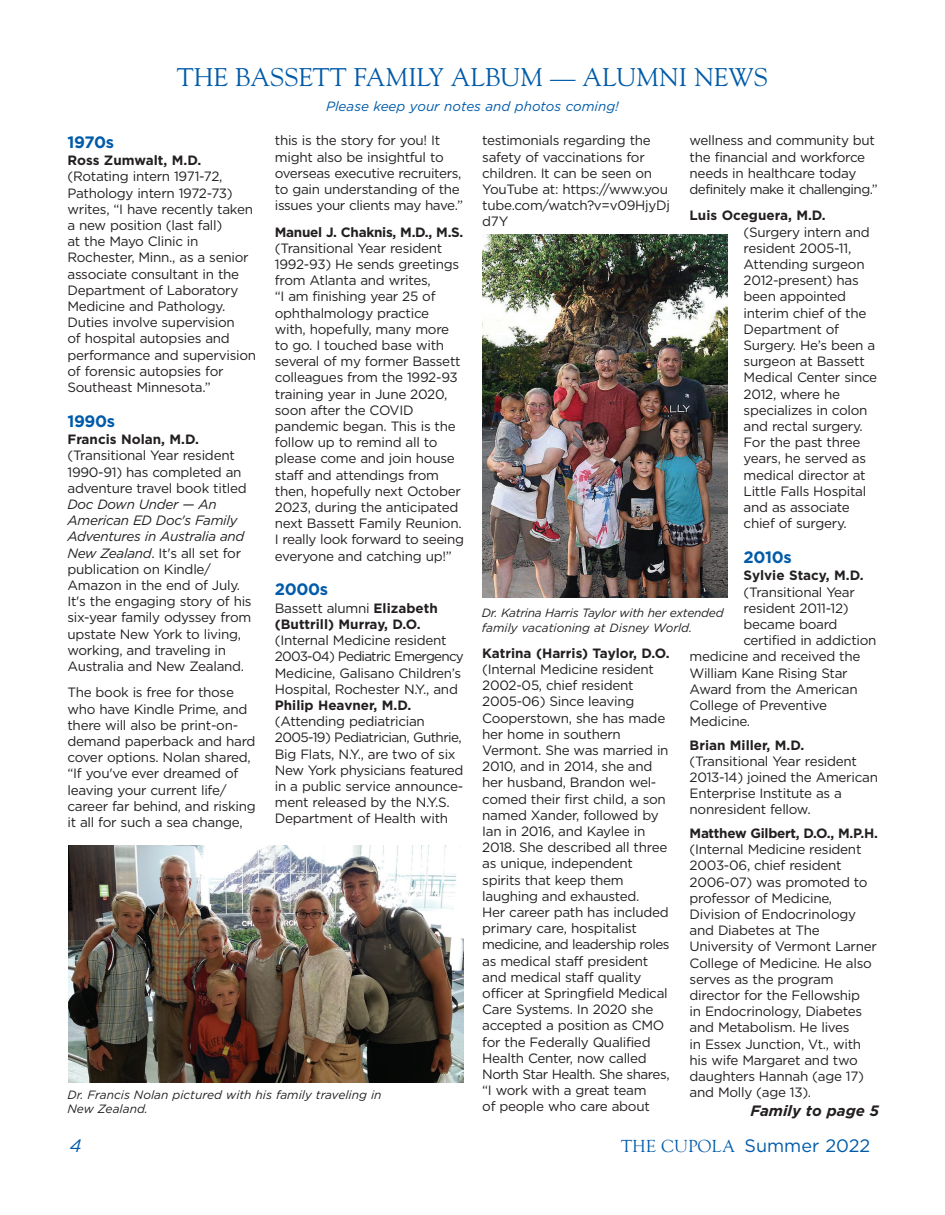
<style>
.page{position:relative;width:945px;height:1215px;background:#fff}
.page>*{position:absolute;margin:0;border:0;box-sizing:border-box;transform-origin:0 0}
.t1{font:25.5px "Goudy";color:#015ba9}
.t2{font:18px "Gotham";color:#015ba9}
.t3{font:italic 18px "Gotham";color:#015ba9}
.t4{font:700 16.5px "Gotham";letter-spacing:-.02em;color:#015ba9}
.t5{font:italic 700 15px "Gotham";color:#231f20}
.t6{font:13.5px/16.2px "Gotham";letter-spacing:-.02em;color:#231f20}
.t7{font:italic 13.5px "Gotham";color:#015ba9}
.t8{font:700 13.5px "Gotham";color:#231f20}
.t9{font:italic 12px/14.4px "Gotham";letter-spacing:-.02em;color:#231f20}
.t10{font:italic 12px/14.4px "Gotham";color:#231f20}
.s1{font-weight:700}
.s2{font-style:italic}
.s3{font-family:"Goudy Old Style T"}
</style>
<div class="page">
<img style="left:482px;top:235px;width:245px;height:362px">
<img style="left:68px;top:846px;width:396px;height:236px">
<p class="t1" style="left:177px;top:67px;width:593px">THE BASSETT FAMILY ALBUM — ALUMNI NEWS</p>
<p class="t7" style="left:326px;top:101px;width:294px">Please keep your notes and photos coming!</p>
<p class="t4" style="left:68px;top:136px;width:48px">1970s</p>
<p class="t6" style="left:68px;top:153px;width:190px"><span class="s1">Ross Zumwalt, M.D. </span>(Rotating intern 1971-72,<br>Pathology intern 1972-73) writes, “I have recently taken a new position (last fall)<br>at the Mayo Clinic in<br>Rochester, Minn., as a senior associate consultant in the<br>Department of Laboratory<br>Medicine and Pathology.<br>Duties involve supervision<br>of hospital autopsies and performance and supervision of forensic autopsies for<br>Southeast Minnesota.”</p>
<p class="t4" style="left:68px;top:415px;width:49px">1990s</p>
<p class="t6" style="left:68px;top:432px;width:186px"><span class="s1">Francis Nolan, M.D. </span>(Transitional Year resident<br>1990-91) has completed an adventure travel book titled<br><span class="s2">Doc Down Under — An<br>American ED Doc's Family<br>Adventures in Australia and<br>New Zealand</span>. It's all set for publication on Kindle/<br>Amazon in the end of July.<br>It's the engaging story of his six-year family odyssey from upstate New York to living, working, and traveling in<br>Australia and New Zealand.</p>
<p class="t6" style="left:68px;top:685px;width:190px">The book is free for those who have Kindle Prime, and there will also be print-on&shy;demand paperback and hard cover options. Nolan shared, “If you've ever dreamed of leaving your current life/ career far behind, and risking it all for such a sea change,</p>
<p class="t6" style="left:275px;top:133px;width:190px">this is the story for you! It might also be insightful to overseas executive recruiters, to gain understanding of the issues your clients may have.”</p>
<p class="t6" style="left:275px;top:225px;width:191px"><span class="s1">Manuel J. Chaknis, M.D., M.S. </span>(Transitional Year resident<br>1992-93) He sends greetings from Atlanta and writes,<br>“I am finishing year 25 of ophthalmology practice<br>with, hopefully, many more to go. I touched base with several of my former Bassett colleagues from the 1992-93 training year in June 2020, soon after the COVID pandemic began. This is the follow up to remind all to please come and join house staff and attendings from then, hopefully next October<br>2023, during the anticipated next Bassett Family Reunion.<br>I really look forward to seeing everyone and catching up!”</p>
<p class="t4" style="left:275px;top:583px;width:55px">2000s</p>
<p class="t6" style="left:275px;top:601px;width:191px">Bassett alumni <span class="s1">Elizabeth (Buttrill) Murray, D.O. </span>(Internal Medicine resident<br>2003-04) Pediatric Emergency<br>Medicine, Galisano Children’s<br>Hospital, Rochester N.Y., and<br><span class="s1">Philip Heavner, M.D. </span>(Attending pediatrician<br>2005-19) Pediatrician, Guthrie,<br>Big Flats, N.Y., are two of six<br>New York physicians featured in a public service announce&shy;ment released by the N.Y.S.<br>Department of Health with</p>
<p class="t10" style="left:68px;top:1088px;width:316px">Dr. Francis Nolan pictured with his family traveling in<br>New Zealand.</p>
<p class="t6" style="left:482px;top:133px;width:189px">testimonials regarding the safety of vaccinations for children. It can be seen on<br>YouTube at: https://www.you tube.com/watch?v=v09HjyDj d7Y</p>
<p class="t6" style="left:690px;top:133px;width:190px">wellness and community but the financial and workforce needs in healthcare today definitely make it challenging.”</p>
<p class="t6" style="left:744px;top:208px;width:135px;text-indent:-54px"><span class="s1">Luis Oceguera, M.D. </span>(Surgery intern and resident 2005-11,<br>Attending surgeon<br>2012-present) has been appointed interim chief of the<br>Department of<br>Surgery. He’s been a surgeon at Bassett<br>Medical Center since<br>2012, where he specializes in colon and rectal surgery.<br>For the past three years, he served as medical director at<br>Little Falls Hospital and as associate chief of surgery.</p>
<p class="t4" style="left:744px;top:551px;width:50px">2010s</p>
<p class="t8" style="left:744px;top:571px;width:122px">Sylvie Stacy, M.D.</p>
<p class="t6" style="left:744px;top:585px;width:113px">(Transitional Year</p>
<p class="t6" style="left:744px;top:601px;width:107px">resident 2011-12)</p>
<p class="t6" style="left:743px;top:617px;width:96px">became board</p>
<p class="t6" style="left:743px;top:633px;width:135px">certified in addiction</p>
<p class="t6" style="left:690px;top:649px;width:172px">medicine and received the</p>
<p class="t6" style="left:690px;top:666px;width:160px">William Kane Rising Star</p>
<p class="t6" style="left:690px;top:682px;width:170px">Award from the American</p>
<p class="t6" style="left:690px;top:698px;width:139px">College of Preventive</p>
<p class="t6" style="left:690px;top:714px;width:62px">Medicine.</p>
<p class="t6" style="left:690px;top:738px;width:190px"><span class="s1">Brian Miller, M.D. </span>(Transitional Year resident<br>2013-14) joined the American<br>Enterprise Institute as a nonresident fellow.</p>
<p class="t6" style="left:690px;top:826px;width:190px"><span class="s1">Matthew Gilbert, D.O., M.P.H. </span>(Internal Medicine resident<br>2003-06, chief resident<br>2006-07) was promoted to professor of Medicine,<br>Division of Endocrinology and Diabetes at The<br>University of Vermont Larner<br>College of Medicine. He also serves as the program director for the Fellowship<br>in Endocrinology, Diabetes and Metabolism. He lives<br>in Essex Junction, Vt., with his wife Margaret and two daughters Hannah (age 17) and Molly (age 13).</p>
<p class="t5" style="left:751px;top:1102px;width:130px">Family to page 5</p>
<p class="t9" style="left:482px;top:606px;width:243px">Dr. Katrina Harris Taylor with her extended family vacationing at Disney World.</p>
<p class="t6" style="left:482px;top:646px;width:189px"><span class="s1">Katrina (Harris) Taylor, D.O. </span>(Internal Medicine resident<br>2002-05, chief resident<br>2005-06) Since leaving<br>Cooperstown, she has made her home in southern<br>Vermont. She was married in<br>2010, and in 2014, she and her husband, Brandon wel&shy;comed their first child, a son named Xander, followed by<br>Ian in 2016, and Kaylee in<br>2018. She described all three as unique, independent spirits that keep them laughing and exhausted.<br>Her career path has included primary care, hospitalist medicine, and leadership roles as medical staff president and medical staff quality officer at Springfield Medical<br>Care Systems. In 2020 she accepted a position as CMO for the Federally Qualified<br>Health Center, now called<br>North Star Health. She shares, “I work with a great team<br>of people who care about</p>
<p class="t3" style="left:70px;top:1138px;width:13px">4</p>
<p class="t2" style="left:621px;top:1138px;width:251px"><span class="s3">THE CUPOLA</span> Summer 2022</p>
</div>
